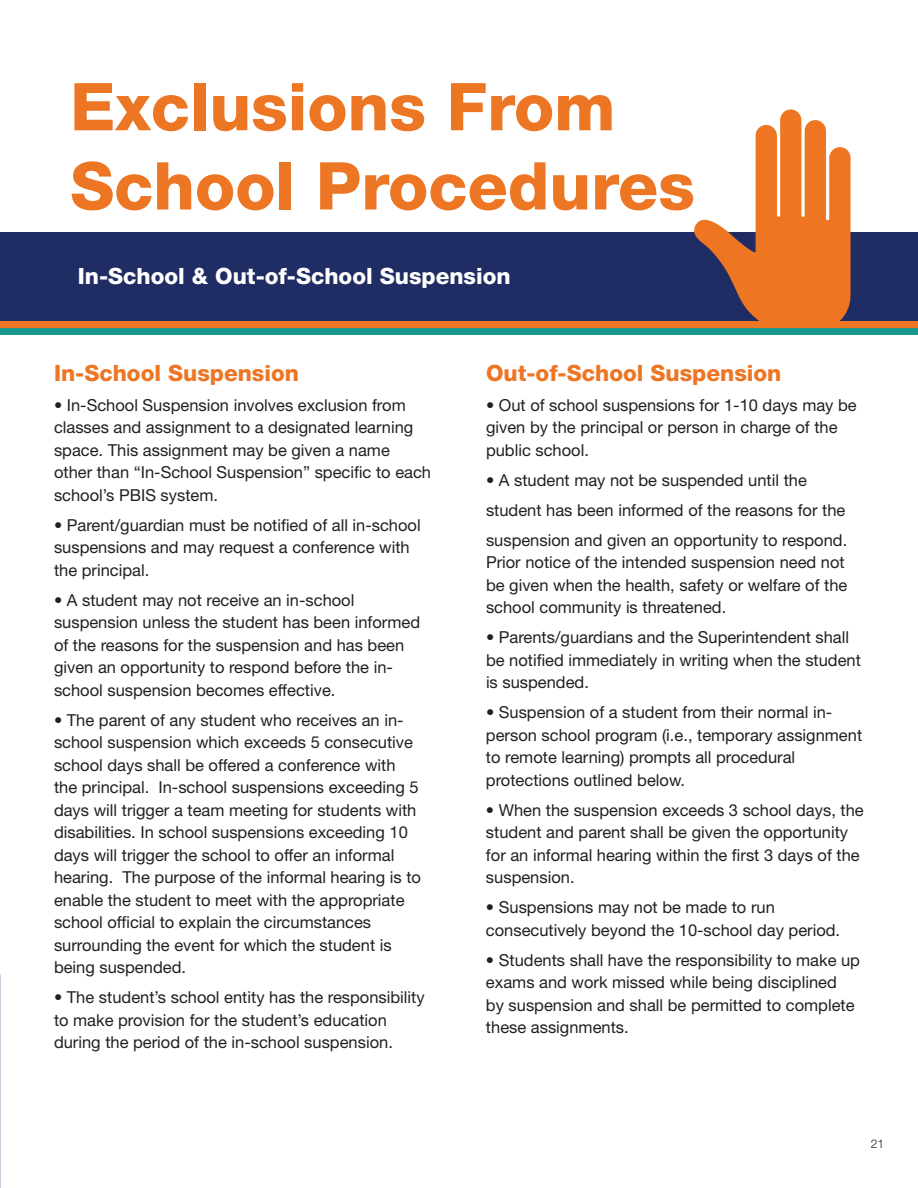
<style>
.page{position:relative;width:918px;height:1188px;background:#fff}
.page>*{position:absolute;margin:0;border:0;box-sizing:border-box;transform-origin:0 0}
.t1{font:800 66px/79.2px "Helvetica Neue LT Std";color:#ed7625}
.t2{font:800 22.5px "Helvetica Neue LT Std";color:#ed7625}
.t3{font:800 22.5px "Helvetica Neue LT Std";color:#fff}
.t4{font:16.5px/22.5px "Helvetica Neue LT Std";color:#231f20}
.t5{font:300 12px "Helvetica Neue LT Std";color:#231f20}
</style>
<div class="page">
<div style="left:0;top:232px;width:918px;height:90px;background:#202c64"></div>
<div style="left:0;top:322px;width:918px;height:6px;background:#ed7625"></div>
<div style="left:0;top:328px;width:918px;height:6px;background:#19998b"></div>
<svg style="left:691px;top:109px;width:160px;height:213px"></svg>
<p class="t1" style="left:70px;top:67px;width:626px">Exclusions From<br>School Procedures</p>
<p class="t3" style="left:78px;top:263px;width:434px">In-School &amp; Out-of-School Suspension</p>
<p class="t2" style="left:54px;top:360px;width:247px">In-School Suspension</p>
<p class="t4" style="left:54px;top:394px;width:379px">• In-School Suspension involves exclusion from classes and assignment to a designated learning space. This assignment may be given a name other than “In-School Suspension” specific to each school’s PBIS system.</p>
<p class="t4" style="left:54px;top:514px;width:368px">• Parent/guardian must be notified of all in-school suspensions and may request a conference with the principal.</p>
<p class="t4" style="left:54px;top:589px;width:368px">• A student may not receive an in-school suspension unless the student has been informed of the reasons for the suspension and has been given an opportunity to respond before the in&shy;school suspension becomes effective.</p>
<p class="t4" style="left:54px;top:709px;width:369px">• The parent of any student who receives an in&shy;school suspension which exceeds 5 consecutive school days shall be offered a conference with the principal. In-school suspensions exceeding 5 days will trigger a team meeting for students with disabilities. In school suspensions exceeding 10 days will trigger the school to offer an informal hearing. The purpose of the informal hearing is to enable the student to meet with the appropriate school official to explain the circumstances surrounding the event for which the student is being suspended.</p>
<p class="t4" style="left:54px;top:986px;width:372px">• The student’s school entity has the responsibility to make provision for the student’s education during the period of the in-school suspension.</p>
<p class="t2" style="left:486px;top:360px;width:297px">Out-of-School Suspension</p>
<p class="t4" style="left:486px;top:394px;width:372px">• Out of school suspensions for 1-10 days may be given by the principal or person in charge of the public school.</p>
<p class="t4" style="left:486px;top:465px;width:363px;line-height:30px">• A student may not be suspended until the student has been informed of the reasons for the suspension and given an opportunity to respond.</p>
<p class="t4" style="left:486px;top:551px;width:363px">Prior notice of the intended suspension need not be given when the health, safety or welfare of the school community is threatened.</p>
<p class="t4" style="left:486px;top:626px;width:376px">• Parents/guardians and the Superintendent shall be notified immediately in writing when the student is suspended.</p>
<p class="t4" style="left:486px;top:701px;width:378px">• Suspension of a student from their normal in&shy;person school program (i.e., temporary assignment to remote learning) prompts all procedural protections outlined below.</p>
<p class="t4" style="left:486px;top:799px;width:379px">• When the suspension exceeds 3 school days, the student and parent shall be given the opportunity for an informal hearing within the first 3 days of the suspension.</p>
<p class="t4" style="left:486px;top:896px;width:356px">• Suspensions may not be made to run consecutively beyond the 10-school day period.</p>
<p class="t4" style="left:486px;top:949px;width:376px">• Students shall have the responsibility to make up exams and work missed while being disciplined<br>by suspension and shall be permitted to complete these assignments.</p>
<p class="t5" style="left:871px;top:1136px;width:15px">21</p>
</div>
